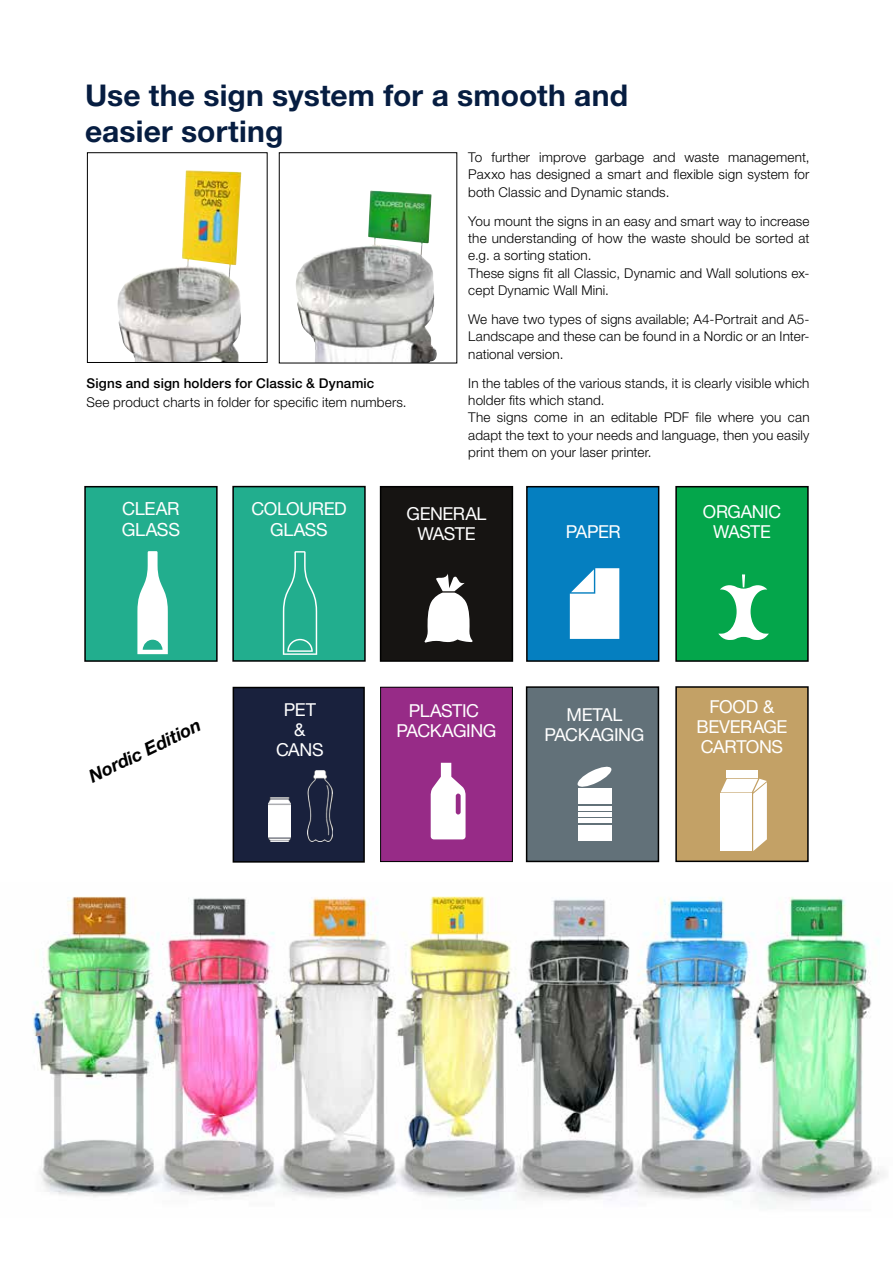
<style>
.page{position:relative;width:893px;height:1263px;background:#fff}
.page>*{position:absolute;margin:0;border:0;box-sizing:border-box;transform-origin:0 0}
.t1{font:700 30px/35.7px "Helvetica Neue LT Std";letter-spacing:.005em;color:#061d41}
.t2{font:18.15px/20.2px "Helvetica Neue LT Std";letter-spacing:-.015em;color:#fff}
.t3{font:italic 700 18px "Helvetica Neue LT Std";color:#000}
.t4{font:17.85px/20.2px "Helvetica Neue LT Std";letter-spacing:-.02em;color:#fff;text-align:center}
.t5{font:300 13.5px/17.2px "Helvetica Neue LT Std";letter-spacing:.01em;color:#000;text-align:justify}
.t6{font:500 13.5px "Helvetica Neue LT Std";letter-spacing:.01em;color:#000}
</style>
<div class="page">
<img style="left:296px;top:190px;width:141px;height:171px">
<img style="left:117px;top:170px;width:124px;height:191px">
<div style="left:87px;top:153px;width:180px;height:210px;border:1px solid #000"></div>
<img style="left:32px;top:896px;width:853px;height:313px">
<div style="left:85px;top:487px;width:132px;height:174px;background:#22ae8e"></div>
<svg style="left:137px;top:551px;width:31px;height:103px"></svg>
<div style="left:84px;top:486px;width:134px;height:176px;border:2px solid #000"></div>
<div style="left:527px;top:487px;width:132px;height:174px;background:#057fc0"></div>
<svg style="left:570px;top:568px;width:49px;height:71px"></svg>
<div style="left:526px;top:486px;width:133px;height:176px;border:2px solid #000"></div>
<div style="left:676px;top:487px;width:132px;height:174px;background:#04a64b"></div>
<svg style="left:718px;top:574px;width:51px;height:66px"></svg>
<div style="left:675px;top:486px;width:134px;height:176px;border:2px solid #000"></div>
<div style="left:381px;top:487px;width:131px;height:174px;background:#161412"></div>
<svg style="left:425px;top:573px;width:48px;height:69px"></svg>
<div style="left:380px;top:486px;width:133px;height:176px;border:2px solid #000"></div>
<div style="left:233px;top:487px;width:132px;height:174px;background:#22ae8e"></div>
<svg style="left:283px;top:551px;width:34px;height:104px"></svg>
<div style="left:232px;top:486px;width:134px;height:176px;border:2px solid #000"></div>
<div style="left:676px;top:687px;width:132px;height:174px;background:#c3a166"></div>
<div style="left:727px;top:770px;width:31px;height:7px;background:#fff"></div>
<svg style="left:721px;top:779px;width:46px;height:72px"></svg>
<div style="left:675px;top:686px;width:134px;height:176px;border:2px solid #000"></div>
<div style="left:233px;top:687px;width:131px;height:175px;background:#19213d"></div>
<img style="left:307px;top:770px;width:25px;height:71px">
<img style="left:269px;top:797px;width:22px;height:44px">
<div style="left:233px;top:687px;width:132px;height:176px;border:2px solid #000"></div>
<div style="left:527px;top:687px;width:131px;height:174px;background:#627179"></div>
<svg style="left:577px;top:766px;width:35px;height:21px"></svg>
<div style="left:578px;top:818px;width:33px;height:5px;background:#fff"></div>
<div style="left:578px;top:825px;width:33px;height:15px;background:#fff"></div>
<div style="left:578px;top:812px;width:33px;height:5px;background:#fff"></div>
<div style="left:578px;top:788px;width:33px;height:16px;background:#fff"></div>
<hr style="left:578px;top:806px;width:33px;height:4px;background:#fff">
<div style="left:526px;top:686px;width:133px;height:176px;border:2px solid #000"></div>
<div style="left:381px;top:687px;width:131px;height:174px;background:#972b87"></div>
<svg style="left:431px;top:763px;width:35px;height:76px"></svg>
<div style="left:380px;top:687px;width:133px;height:175px;border:1px solid #000"></div>
<h1 class="t1" style="left:85px;top:77px;width:544px">Use the sign system for a smooth and easier sorting</h1>
<p class="t6" style="left:87px;top:375px;width:289px">Signs and sign holders for Classic &amp; Dynamic</p>
<p class="t5" style="left:87px;top:393px;width:322px">See product charts in folder for specific item numbers.</p>
<p class="t5" style="left:468px;top:148px;width:343px">To further improve garbage and waste management, Paxxo has designed a smart and flexible sign system for both Classic and Dynamic stands.</p>
<p class="t5" style="left:468px;top:212px;width:343px;text-align:left">You mount the signs in an easy and smart way to increase the understanding of how the waste should be sorted at e.g. a sorting station.<br>These signs fit all Classic, Dynamic and Wall solutions ex&shy;cept Dynamic Wall Mini.</p>
<p class="t5" style="left:468px;top:310px;width:343px">We have two types of signs available; A4-Portrait and A5- Landscape and these can be found in a Nordic or an Inter&shy;national version.</p>
<p class="t5" style="left:468px;top:374px;width:343px;text-align:left">In the tables of the various stands, it is clearly visible which holder fits which stand.<br>The signs come in an editable PDF file where you can adapt the text to your needs and language, then you easily print them on your laser printer.</p>
<h2 class="t2" style="left:122px;top:499px;width:60px">CLEAR<br>GLASS</h2>
<h3 class="t4" style="left:251px;top:499px;width:97px">COLOURED<br>GLASS</h3>
<h3 class="t4" style="left:406px;top:503px;width:82px">GENERAL<br>WASTE</h3>
<h3 class="t4" style="left:566px;top:521px;width:56px">PAPER</h3>
<h3 class="t4" style="left:703px;top:501px;width:80px">ORGANIC<br>WASTE</h3>
<h3 class="t3" style="left:85px;top:767px;width:124px;rotate:-26deg">Nordic Edition</h3>
<h3 class="t4" style="left:276px;top:699px;width:49px">PET &amp;<br>CANS</h3>
<h3 class="t4" style="left:544px;top:704px;width:101px">METAL<br>PACKAGING</h3>
<h3 class="t4" style="left:397px;top:700px;width:101px">PLASTIC<br>PACKAGING</h3>
<h3 class="t4" style="left:696px;top:696px;width:93px">FOOD &amp;<br>BEVERAGE<br>CARTONS</h3>
</div>
